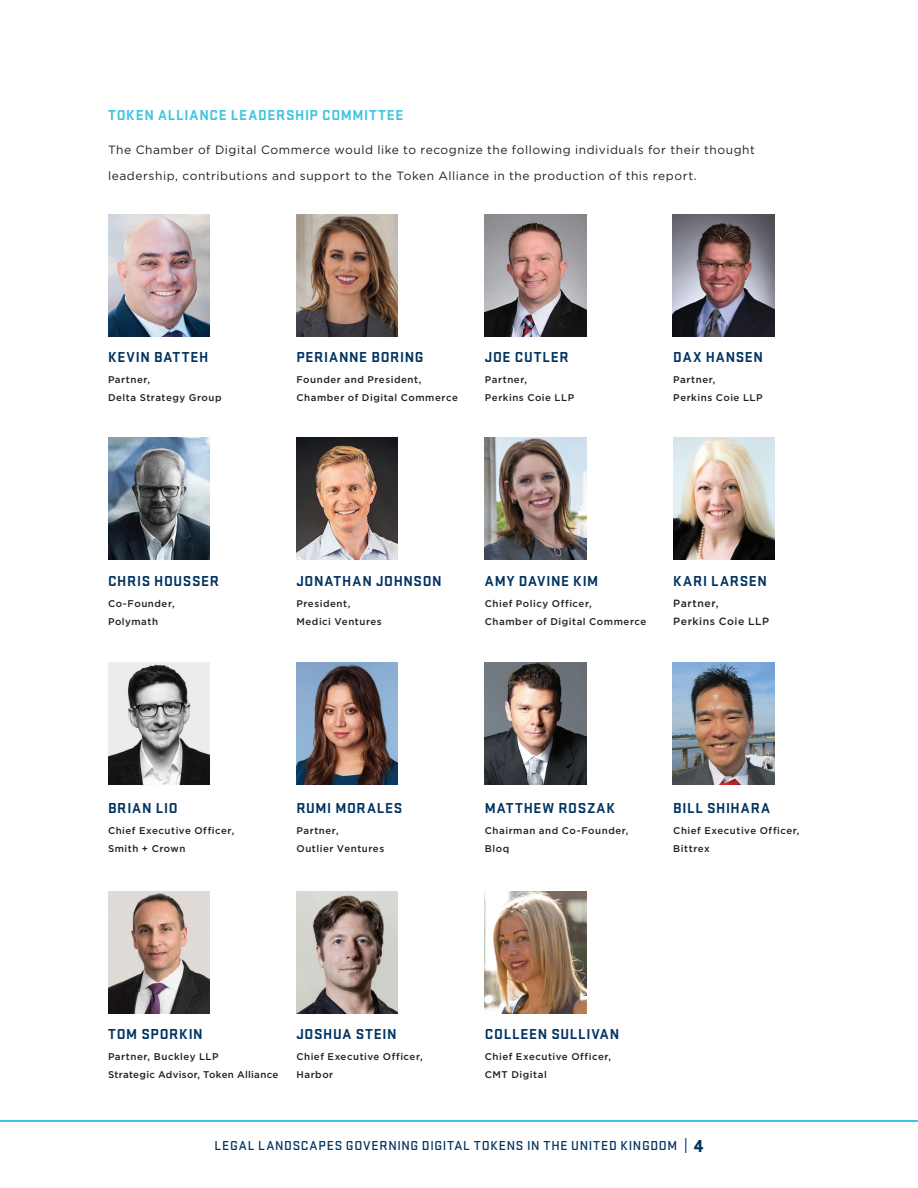
<style>
.page{position:relative;width:918px;height:1188px;background:#fff}
.page>*{position:absolute;margin:0;border:0;box-sizing:border-box;transform-origin:0 0}
.Photo_Names{font:700 15px "Stratum 1";letter-spacing:.045em;color:#003361}
.Subhead{font:700 15px "Stratum 1";letter-spacing:.045em;color:#3fc4e0}
.t1{font:500 13.5px "Stratum 1";letter-spacing:.05em;color:#003361}
.Body{font:12px/25.5px "Gotham";letter-spacing:.045em;color:#231f20}
.t2{font:500 10.5px/18px "Gotham";letter-spacing:.05em;color:#231f20}
.Photo_TItles{font:500 9.75px/18px "Gotham";letter-spacing:.055em;color:#231f20}
.Photo_TItles-2{font:500 9.75px/18px "Gotham";letter-spacing:.035em;color:#231f20}
.s1{font-weight:700;font-size:15px}
.s2{font-weight:900;font-size:18px}
</style>
<div class="page">
<hr style="left:0;top:1120px;width:918px;height:2px;background:#3fc4e0">
<img style="left:108px;top:214px;width:101px;height:123px">
<img style="left:296px;top:214px;width:102px;height:123px">
<img style="left:108px;top:438px;width:101px;height:122px">
<img style="left:296px;top:438px;width:102px;height:122px">
<img style="left:485px;top:438px;width:101px;height:122px">
<img style="left:673px;top:662px;width:101px;height:123px">
<img style="left:485px;top:214px;width:101px;height:123px">
<img style="left:673px;top:438px;width:102px;height:122px">
<img style="left:108px;top:662px;width:101px;height:123px">
<img style="left:485px;top:662px;width:101px;height:123px">
<img style="left:108px;top:892px;width:101px;height:122px">
<img style="left:296px;top:892px;width:102px;height:122px">
<img style="left:296px;top:662px;width:102px;height:123px">
<img style="left:485px;top:892px;width:101px;height:122px">
<img style="left:673px;top:214px;width:101px;height:123px">
<p class="Subhead" style="left:108px;top:104px;width:297px">TOKEN ALLIANCE LEADERSHIP COMMITTEE</p>
<p class="Body" style="left:108px;top:137px;width:648px">The Chamber of Digital Commerce would like to recognize the following individuals for their thought leadership, contributions and support to the Token Alliance in the production of this report.</p>
<p class="Photo_Names" style="left:108px;top:347px;width:102px">KEVIN BATTEH</p>
<p class="Photo_TItles" style="left:108px;top:371px;width:115px">Partner,<br>Delta Strategy Group</p>
<h1 class="Photo_Names" style="left:108px;top:571px;width:113px">CHRIS HOUSSER</h1>
<p class="Photo_TItles" style="left:108px;top:595px;width:68px">Co-Founder,<br>Polymath</p>
<p class="Photo_Names" style="left:296px;top:347px;width:129px">PERIANNE BORING</p>
<p class="Photo_TItles" style="left:296px;top:371px;width:163px">Founder and President,<br>Chamber of Digital Commerce</p>
<p class="Photo_Names" style="left:485px;top:347px;width:85px">JOE CUTLER</p>
<p class="Photo_TItles" style="left:485px;top:371px;width:91px">Partner,<br>Perkins Coie LLP</p>
<p class="Photo_Names" style="left:673px;top:347px;width:91px">DAX HANSEN</p>
<p class="Photo_TItles" style="left:673px;top:371px;width:91px">Partner,<br>Perkins Coie LLP</p>
<h1 class="Photo_Names" style="left:296px;top:571px;width:147px">JONATHAN JOHNSON</h1>
<p class="Photo_TItles" style="left:296px;top:595px;width:87px">President,<br>Medici Ventures</p>
<h1 class="Photo_Names" style="left:485px;top:571px;width:115px">AMY DAVINE KIM</h1>
<p class="Photo_TItles" style="left:485px;top:595px;width:163px">Chief Policy Officer,<br>Chamber of Digital Commerce</p>
<h1 class="Photo_Names" style="left:673px;top:571px;width:95px">KARI LARSEN</h1>
<p class="t2" style="left:673px;top:595px;width:97px">Partner,<br>Perkins Coie LLP</p>
<h1 class="Photo_Names" style="left:108px;top:798px;width:71px">BRIAN LIO</h1>
<p class="Photo_TItles" style="left:108px;top:821px;width:128px">Chief Executive Officer,<br>Smith + Crown</p>
<h1 class="Photo_Names" style="left:296px;top:798px;width:108px">RUMI MORALES</h1>
<p class="Photo_TItles" style="left:296px;top:821px;width:89px">Partner,<br>Outlier Ventures</p>
<h1 class="Photo_Names" style="left:485px;top:798px;width:132px">MATTHEW ROSZAK</h1>
<p class="Photo_TItles" style="left:485px;top:821px;width:145px">Chairman and Co-Founder,<br>Bloq</p>
<h1 class="Photo_Names" style="left:673px;top:798px;width:98px">BILL SHIHARA</h1>
<p class="Photo_TItles" style="left:673px;top:821px;width:128px">Chief Executive Officer,<br>Bittrex</p>
<h1 class="Photo_Names" style="left:108px;top:1024px;width:96px">TOM SPORKIN</h1>
<p class="Photo_TItles-2" style="left:108px;top:1048px;width:172px">Partner, Buckley LLP<br>Strategic Advisor, Token Alliance</p>
<h1 class="Photo_Names" style="left:296px;top:1024px;width:102px">JOSHUA STEIN</h1>
<p class="Photo_TItles" style="left:296px;top:1048px;width:128px">Chief Executive Officer,<br>Harbor</p>
<h1 class="Photo_Names" style="left:485px;top:1024px;width:136px">COLLEEN SULLIVAN</h1>
<p class="Photo_TItles" style="left:485px;top:1048px;width:128px">Chief Executive Officer,<br>CMT Digital</p>
<h2 class="t1" style="left:215px;top:1136px;width:490px">LEGAL LANDSCAPES GOVERNING DIGITAL TOKENS IN THE UNITED KINGDOM <span class="s1">|</span> <span class="s2">4</span></h2>
</div>
